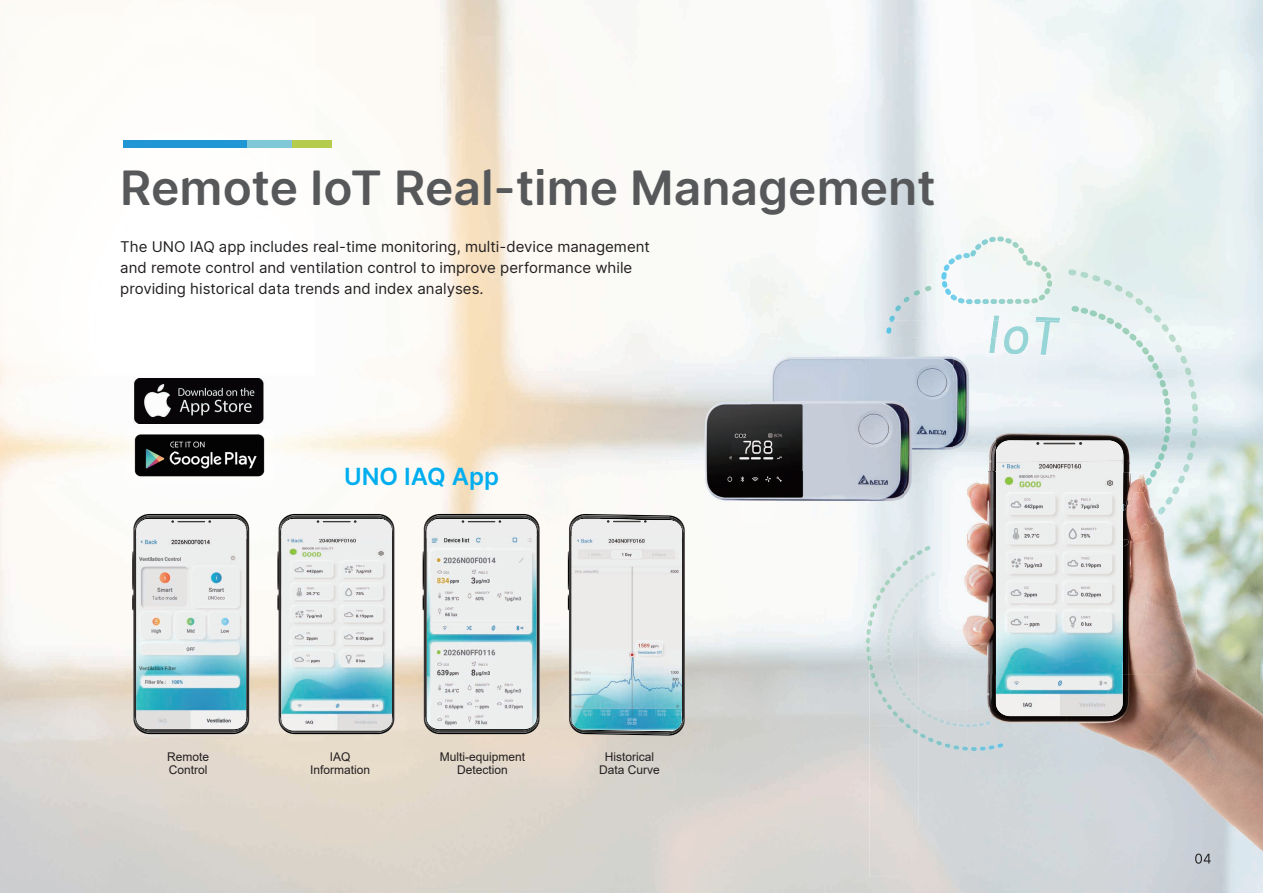
<style>
.page{position:relative;width:1263px;height:893px;background:#fff}
.page>*{position:absolute;margin:0;border:0;box-sizing:border-box;transform-origin:0 0}
.t1{font:600 48px "Delta Sans";color:#57585a}
.t2{font:600 24px "Delta Sans";color:#00aeef}
.t3{font:15px/21px "Delta Sans";color:#231f20}
.t4{font:12px/13.5px "Arial";color:#231f20;text-align:center}
</style>
<div class="page">
<img style="left:0;top:15px;width:631px;height:516px">
<img style="left:631px;top:15px;width:361px;height:309px">
<img style="left:992px;top:15px;width:271px;height:306px">
<svg style="left:568px;top:514px;width:117px;height:222px;background:#c0d1d4"></svg>
<svg style="left:423px;top:514px;width:117px;height:220px;background:#ccd3d4"></svg>
<svg style="left:277px;top:514px;width:117px;height:220px;background:#c7d6d8"></svg>
<svg style="left:132px;top:514px;width:117px;height:220px;background:#bacdd0"></svg>
<img style="left:133px;top:378px;width:132px;height:45px">
<img style="left:126px;top:430px;width:146px;height:51px">
<img style="left:1068px;top:269px;width:93px;height:52px">
<img style="left:993px;top:315px;width:67px;height:6px">
<img style="left:948px;top:236px;width:80px;height:29px">
<img style="left:889px;top:286px;width:43px;height:35px">
<img style="left:869px;top:321px;width:99px;height:16px">
<img style="left:1165px;top:422px;width:98px;height:455px">
<img style="left:968px;top:422px;width:182px;height:50px">
<img style="left:918px;top:471px;width:50px;height:406px">
<img style="left:1123px;top:472px;width:42px;height:203px">
<img style="left:968px;top:472px;width:28px;height:201px">
<img style="left:869px;top:523px;width:49px;height:354px">
<img style="left:968px;top:675px;width:197px;height:202px">
<img style="left:1195px;top:854px;width:16px;height:10px">
<img style="left:1107px;top:321px;width:52px;height:48px">
<img style="left:1150px;top:368px;width:10px;height:109px">
<img style="left:1123px;top:492px;width:16px;height:16px">
<img style="left:1155px;top:321px;width:32px;height:43px">
<img style="left:1160px;top:367px;width:38px;height:147px">
<img style="left:1123px;top:508px;width:37px;height:38px">
<img style="left:991px;top:321px;width:69px;height:35px">
<svg style="left:886px;top:321px;width:8px;height:13px"></svg>
<img style="left:996px;top:462px;width:127px;height:254px">
<svg style="left:996px;top:440px;width:127px;height:22px;background:#e0dfdf"></svg>
<img style="left:886px;top:572px;width:50px;height:68px">
<img style="left:871px;top:673px;width:129px;height:75px">
<svg style="left:866px;top:620px;width:7px;height:50px"></svg>
<img style="left:869px;top:546px;width:62px;height:80px">
<div style="left:246px;top:140px;width:46px;height:7px;background:#80c7d7"></div>
<div style="left:292px;top:140px;width:40px;height:7px;background:#b5cb4b"></div>
<div style="left:123px;top:140px;width:123px;height:7px;background:#2097d4"></div>
<img style="left:752px;top:337px;width:243px;height:134px">
<img style="left:989px;top:337px;width:6px;height:17px">
<img style="left:684px;top:381px;width:68px;height:47px">
<img style="left:684px;top:428px;width:93px;height:48px">
<img style="left:777px;top:471px;width:92px;height:5px">
<img style="left:684px;top:476px;width:185px;height:47px">
<img style="left:869px;top:471px;width:71px;height:52px">
<h1 class="t1" style="left:120px;top:151px;width:817px">Remote IoT Real-time Management</h1>
<p class="t3" style="left:120px;top:235px;width:531px">The UNO IAQ app includes real-time monitoring, multi-device management and remote control and ventilation control to improve performance while providing historical data trends and index analyses.</p>
<h2 class="t2" style="left:344px;top:458px;width:157px">UNO IAQ App</h2>
<p class="t4" style="left:167px;top:750px;width:44px;text-align:left">Remote<br>Control</p>
<p class="t4" style="left:310px;top:750px;width:62px">IAQ<br>Information</p>
<p class="t4" style="left:440px;top:750px;width:87px">Multi-equipment<br>Detection</p>
<p class="t4" style="left:599px;top:750px;width:62px">Historical<br>Data Curve</p>
</div>
